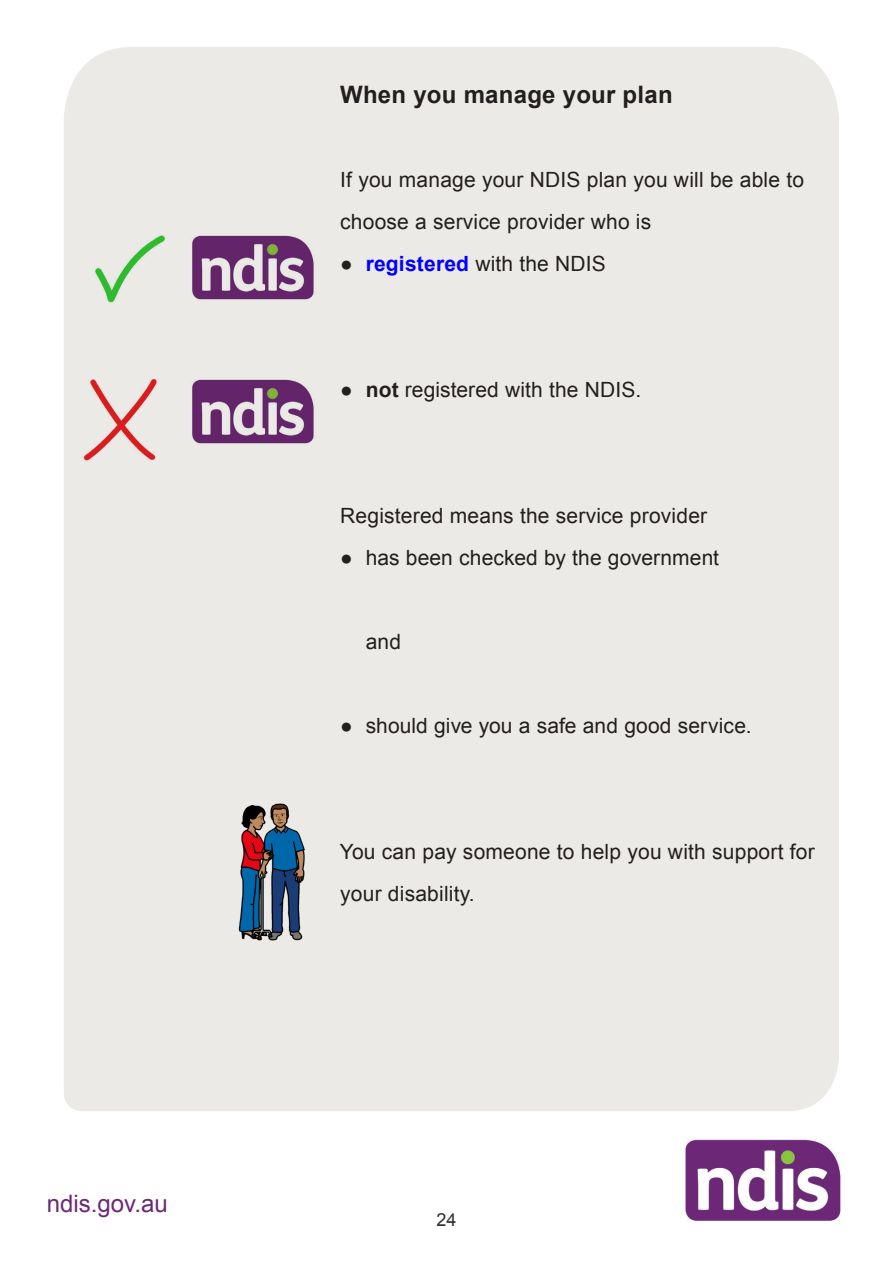
<style>
.page{position:relative;width:893px;height:1263px;background:#fff}
.page>*{position:absolute;margin:0;border:0;box-sizing:border-box;transform-origin:0 0}
.t1{font:700 24px "Arial";letter-spacing:.01em;color:#231f20}
.t2{font:24px "Arial";color:#6c2876}
.t3{font:21px/42px "Arial";letter-spacing:.01em;color:#231f20}
.t4{font:18px "Arial";color:#312f30}
.s1{font-weight:700;color:#00f}
.s2{font-weight:700}
</style>
<div class="page">
<img style="left:684px;top:1139px;width:157px;height:83px">
<div style="left:64px;top:47px;width:775px;height:1064px;background:#eceae6"></div>
<img style="left:188px;top:232px;width:128px;height:70px">
<img style="left:84px;top:220px;width:88px;height:94px">
<img style="left:188px;top:376px;width:128px;height:70px">
<img style="left:83px;top:376px;width:78px;height:88px">
<img style="left:225px;top:802px;width:94px;height:141px">
<p class="t2" style="left:47px;top:1195px;width:122px">ndis.gov.au</p>
<p class="t1" style="left:340px;top:85px;width:334px">When you manage your plan</p>
<p class="t3" style="left:340px;top:158px;width:465px">If you manage your NDIS plan you will be able to choose a service provider who is</p>
<p class="t3" style="left:340px;top:242px;width:267px">● <span class="s1">registered</span> with the NDIS</p>
<p class="t3" style="left:340px;top:368px;width:303px">● <span class="s2">not</span> registered with the NDIS.</p>
<p class="t3" style="left:340px;top:494px;width:369px">Registered means the service provider</p>
<p class="t3" style="left:340px;top:536px;width:380px">● has been checked by the government</p>
<p class="t3" style="left:366px;top:620px;width:37px">and</p>
<p class="t3" style="left:340px;top:704px;width:413px">● should give you a safe and good service.</p>
<p class="t3" style="left:340px;top:830px;width:476px">You can pay someone to help you with support for your disability.</p>
<p class="t4" style="left:436px;top:1209px;width:22px">24</p>
</div>
